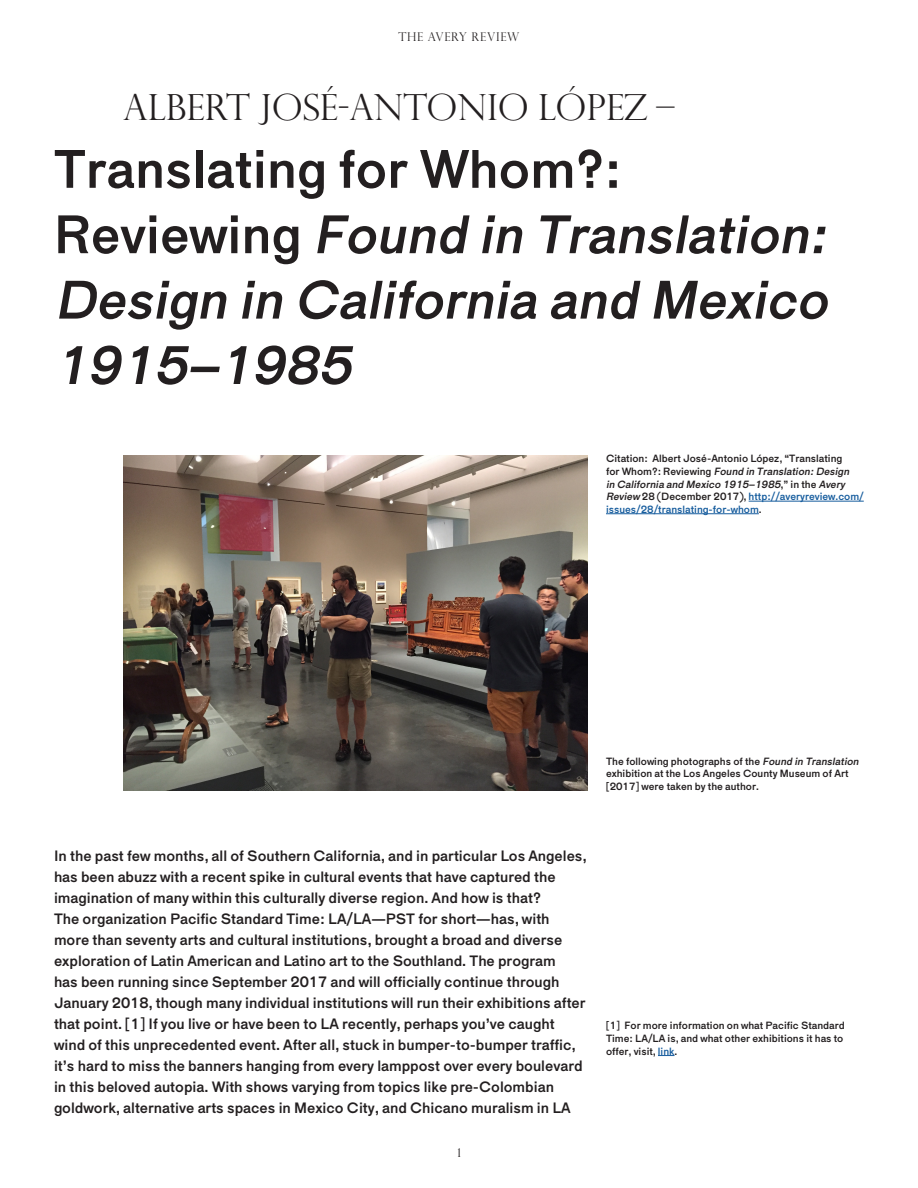
<style>
.page{position:relative;width:918px;height:1188px;background:#fff}
.page>*{position:absolute;margin:0;border:0;box-sizing:border-box;transform-origin:0 0}
.Article_Title{font:italic 54px/65.4px "Maria Pro";color:#231f20;text-align:justify}
.Article_Title-2{font:54px "Maria Pro";color:#231f20}
.Author_Name{font:300 36px "Perpetua Titling MT Std";color:#231f20}
.Main_Paragraph{font:15px/21px "Maria Pro";color:#231f20}
.t1{font:300 12px "Perpetua Titling MT Std";letter-spacing:.06em;color:#231f20}
.Footnotes{font:10.5px/12.6px "Maria Pro";color:#231f20}
.Captions{font:10.5px/12.6px "Maria Pro";color:#231f20}
.s1{font-style:normal}
.s2{font-style:italic}
.s3{color:#175d9e}
</style>
<div class="page">
<svg style="left:658px;top:1055px;width:17px;height:1px"></svg>
<hr style="left:749px;top:501px;width:115px;height:1px;background:#175d9e">
<hr style="left:606px;top:513px;width:153px;height:1px;background:#175d9e">
<img style="left:123px;top:456px;width:465px;height:334px">
<p class="t1" style="left:399px;top:30px;width:122px">THE AVERY REVIEW</p>
<p class="Author_Name" style="left:123px;top:85px;width:553px">ALBERT JOSÉ-ANTONIO LÓPEZ –</p>
<p class="Article_Title-2" style="left:54px;top:136px;width:569px">Translating for Whom?:</p>
<p class="Article_Title" style="left:54px;top:202px;width:787px"><span class="s1">R ev i ew i n g</span> Found in Translation:<br>Design in California and Mexico 1915–1985</p>
<p class="Footnotes" style="left:606px;top:452px;width:259px">Citation: Albert José-Antonio López, “Translating<br>fo r Wh o m ? : R ev i ewi n g <span class="s2">Found in Translation:Design in California and Mexico 1915–1985</span>, ” i n t h e <span class="s2">Avery Review</span> 28 (December 2017), <span class="s3">http://averyreview.com/ issues/28/translating-for-whom</span>.</p>
<p class="Captions" style="left:606px;top:755px;width:257px">The following photographs of the <span class="s2">Found in Translation </span>exhibition at the Los Angeles County Museum of Art [2017] were taken by the author.</p>
<p class="Main_Paragraph" style="left:54px;top:846px;width:534px">In the past few months, all of Southern California, and in particular Los Angeles, has been abuzz with a recent spike in cultural events that have captured the imagination of many within this culturally diverse region. And how is that?<br>The organization Pacific Standard Time: LA/LA—PST for short—has, with more than seventy arts and cultural institutions, brought a broad and diverse exploration of Latin American and Latino art to the Southland. The program<br>has been running since September 2017 and will officially continue through January 2018, though many individual institutions will run their exhibitions after that point. [1] If you live or have been to LA recently, perhaps you’ve caught wind of this unprecedented event. After all, stuck in bumper-to-bumper traffic, it’s hard to miss the banners hanging from every lamppost over every boulevard in this beloved autopia. With shows varying from topics like pre-Colombian goldwork, alternative arts spaces in Mexico City, and Chicano muralism in LA</p>
<p class="t1" style="left:458px;top:1146px;width:5px">1</p>
<p class="Footnotes" style="left:606px;top:1019px;width:240px">[1] For more information on what Pacific Standard<br>Time: LA/LA is, and what other exhibitions it has to offer, visit, <span class="s3">link</span>.</p>
</div>
